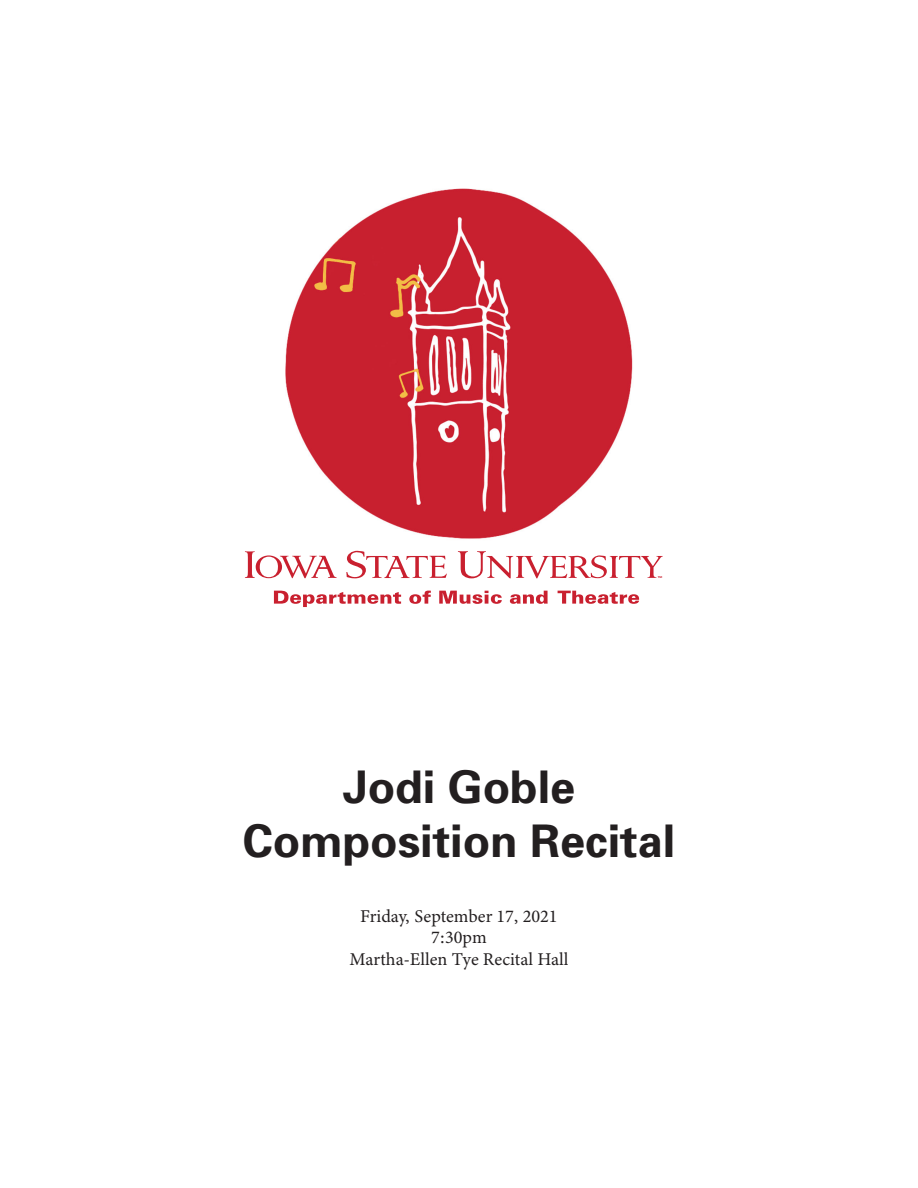
<style>
.page{position:relative;width:918px;height:1188px;background:#fff}
.page>*{position:absolute;margin:0;border:0;box-sizing:border-box;transform-origin:0 0}
.t1{font:700 45px "Univers";color:#231f20}
.t2{font:18px "Minion Variable Concept";color:#231f20}
.t3{font:700 2.55px "Univers LT Std";color:#c9202f;scale:1.13 1}
</style>
<div class="page">
<img style="left:266px;top:188px;width:374px;height:416px">
<svg style="left:274px;top:591px;width:127px;height:16px"></svg>
<svg style="left:409px;top:591px;width:22px;height:13px"></svg>
<svg style="left:439px;top:591px;width:63px;height:13px"></svg>
<svg style="left:510px;top:591px;width:38px;height:13px"></svg>
<svg style="left:558px;top:591px;width:81px;height:13px"></svg>
<svg style="left:245px;top:551px;width:92px;height:27px"></svg>
<svg style="left:346px;top:551px;width:101px;height:28px"></svg>
<svg style="left:458px;top:551px;width:205px;height:28px"></svg>
<p class="t3" style="left:658px;top:576px;width:6px">TM</p>
<p class="t1" style="left:343px;top:760px;width:234px">Jodi Goble</p>
<p class="t1" style="left:243px;top:814px;width:434px">Composition Recital</p>
<p class="t2" style="left:360px;top:903px;width:199px">Friday, September 17, 2021</p>
<p class="t2" style="left:431px;top:925px;width:57px">7:30pm</p>
<p class="t2" style="left:349px;top:947px;width:221px">Martha-Ellen Tye Recital Hall</p>
</div>
